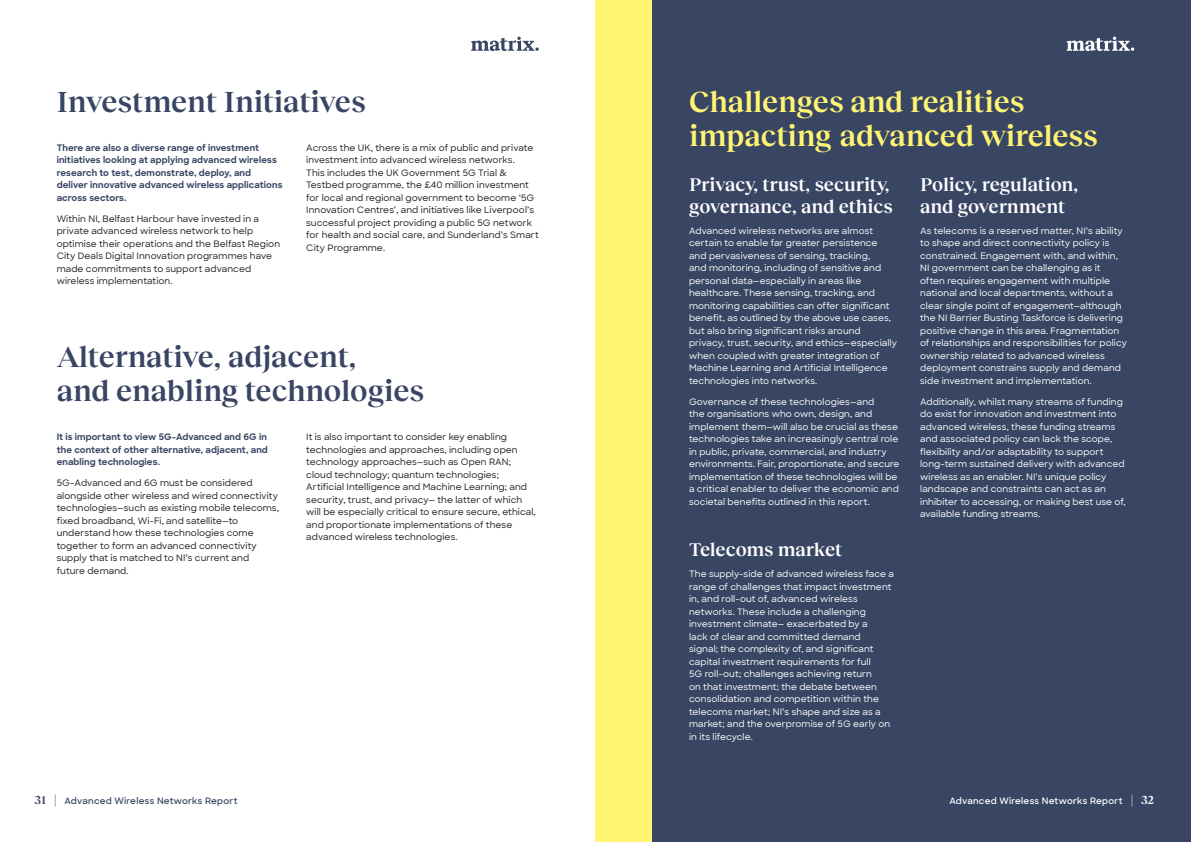
<style>
.page{position:relative;width:1191px;height:842px;background:#fff}
.page>*{position:absolute;margin:0;border:0;box-sizing:border-box;transform-origin:0 0}
.t1{font:600 30px/34px "Reckless Neue";color:#384563}
.t2{font:600 30px/34px "Reckless Neue";color:#fff573}
.t3{font:600 19px/22px "Reckless Neue";color:#fff}
.t4{font:500 9px/12.5px "Sharp Sans";letter-spacing:.01em;color:#fff}
.t5{font:500 9px/12.5px "Sharp Sans";letter-spacing:.01em;color:#231f20}
.t6{font:700 9px/12.5px "Sharp Sans";letter-spacing:.01em;color:#384563}
.t7{font:600 9px "Sharp Sans";letter-spacing:.03em;color:#384563}
.t8{font:600 9px "Sharp Sans";letter-spacing:.03em;color:#fff}
.s1{font-family:"Reckless Neue";font-size:12px}
</style>
<div class="page">
<svg style="left:471px;top:37px;width:68px;height:14px"></svg>
<div style="left:595px;top:0;width:596px;height:842px;background:#384563"></div>
<div style="left:595px;top:0;width:57px;height:842px;background:#fff573"></div>
<svg style="left:1066px;top:37px;width:68px;height:14px"></svg>
<h1 class="t1" style="left:57px;top:83px;width:310px">Investment Initiatives</h1>
<p class="t6" style="left:57px;top:141px;width:227px">There are also a diverse range of investment initiatives looking at applying advanced wireless research to test, demonstrate, deploy, and deliver innovative advanced wireless applications across sectors.</p>
<p class="t5" style="left:57px;top:212px;width:225px">Within NI, Belfast Harbour have invested in a private advanced wireless network to help optimise their operations and the Belfast Region City Deals Digital Innovation programmes have made commitments to support advanced wireless implementation.</p>
<p class="t5" style="left:306px;top:141px;width:234px">Across the UK, there is a mix of public and private investment into advanced wireless networks.<br>This includes the UK Government 5G Trial &amp; Testbed programme, the £40 million investment for local and regional government to become ‘5G Innovation Centres’, and initiatives like Liverpool’s successful project providing a public 5G network for health and social care, and Sunderland’s Smart City Programme.</p>
<h1 class="t1" style="left:57px;top:338px;width:369px">Alternative, adjacent,<br>and enabling technologies</h1>
<p class="t6" style="left:57px;top:430px;width:213px;text-align:justify">It is important to view 5G-Advanced and 6G in the context of other alternative, adjacent, and enabling technologies.</p>
<p class="t5" style="left:57px;top:476px;width:224px">5G-Advanced and 6G must be considered alongside other wireless and wired connectivity technologies—such as existing mobile telecoms, fixed broadband, Wi-Fi, and satellite—to understand how these technologies come together to form an advanced connectivity supply that is matched to NI’s current and future demand.</p>
<p class="t5" style="left:306px;top:430px;width:231px">It is also important to consider key enabling technologies and approaches, including open technology approaches—such as Open RAN; cloud technology; quantum technologies; Artificial Intelligence and Machine Learning; and security, trust, and privacy— the latter of which will be especially critical to ensure secure, ethical, and proportionate implementations of these advanced wireless technologies.</p>
<h1 class="t2" style="left:689px;top:83px;width:410px">Challenges and realities impacting advanced wireless</h1>
<h2 class="t3" style="left:689px;top:172px;width:205px">Privacy, trust, security, governance, and ethics</h2>
<p class="t4" style="left:689px;top:224px;width:209px">Advanced wireless networks are almost certain to enable far greater persistence and pervasiveness of sensing, tracking,<br>and monitoring, including of sensitive and personal data—especially in areas like healthcare. These sensing, tracking, and monitoring capabilities can offer significant benefit, as outlined by the above use cases, but also bring significant risks around privacy, trust, security, and ethics—especially when coupled with greater integration of Machine Learning and Artificial Intelligence technologies into networks.</p>
<p class="t4" style="left:689px;top:395px;width:212px">Governance of these technologies—and<br>the organisations who own, design, and implement them—will also be crucial as these technologies take an increasingly central role in public, private, commercial, and industry environments. Fair, proportionate, and secure implementation of these technologies will be a critical enabler to deliver the economic and societal benefits outlined in this report.</p>
<h2 class="t3" style="left:689px;top:537px;width:155px">Telecoms market</h2>
<p class="t4" style="left:689px;top:567px;width:206px">The supply-side of advanced wireless face a range of challenges that impact investment in, and roll-out of, advanced wireless networks. These include a challenging investment climate— exacerbated by a<br>lack of clear and committed demand<br>signal; the complexity of, and significant capital investment requirements for full<br>5G roll-out; challenges achieving return<br>on that investment; the debate between consolidation and competition within the telecoms market; NI’s shape and size as a market; and the overpromise of 5G early on in its lifecycle.</p>
<h2 class="t3" style="left:920px;top:172px;width:159px">Policy, regulation, and government</h2>
<p class="t4" style="left:920px;top:224px;width:208px">As telecoms is a reserved matter, NI’s ability to shape and direct connectivity policy is constrained. Engagement with, and within, NI government can be challenging as it often requires engagement with multiple national and local departments, without a clear single point of engagement—although the NI Barrier Busting Taskforce is delivering positive change in this area. Fragmentation of relationships and responsibilities for policy ownership related to advanced wireless deployment constrains supply and demand side investment and implementation.</p>
<p class="t4" style="left:920px;top:395px;width:207px">Additionally, whilst many streams of funding do exist for innovation and investment into advanced wireless, these funding streams and associated policy can lack the scope, flexibility and/or adaptability to support long-term sustained delivery with advanced wireless as an enabler. NI’s unique policy landscape and constraints can act as an inhibiter to accessing, or making best use of, available funding streams.</p>
<p class="t7" style="left:35px;top:794px;width:205px"><span class="s1">31 |</span> Advanced Wireless Networks Report</p>
<p class="t8" style="left:949px;top:794px;width:206px">Advanced Wireless Networks Report <span class="s1">| 32</span></p>
</div>
